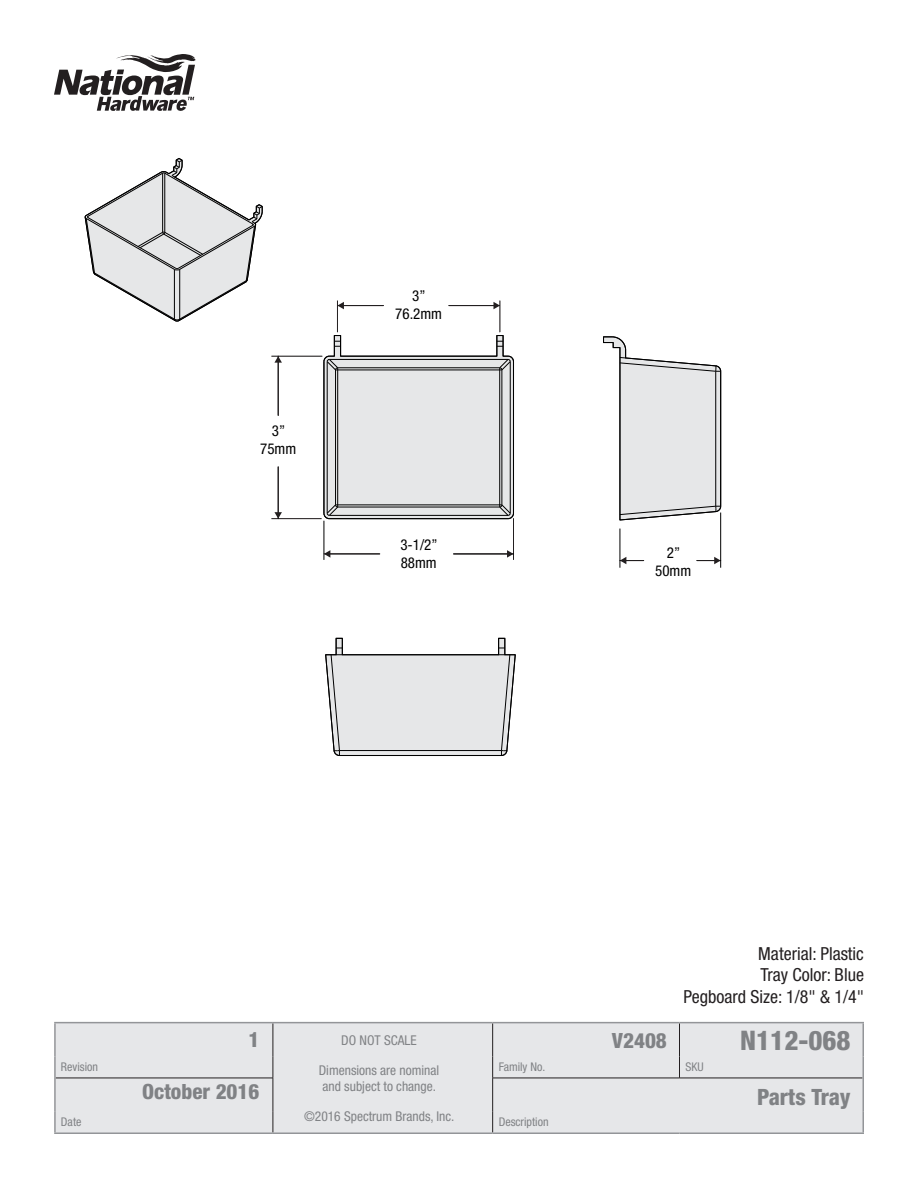
<style>
.page{position:relative;width:918px;height:1188px;background:#fff}
.page>*{position:absolute;margin:0;border:0;box-sizing:border-box;transform-origin:0 0}
.t1{font:800 condensed 27px "Helvetica Neue LT Std";color:#808285}
.t2{font:800 condensed 22.5px "Helvetica Neue LT Std";letter-spacing:-.01em;color:#808285}
.t3{font:800 condensed 21px "Helvetica Neue LT Std";color:#808285}
.t4{font:condensed 18px "Helvetica Neue LT Std";color:#231f20}
.t5{font:condensed 15px/18px "Helvetica Neue LT Std";color:#000;text-align:center}
.t6{font:condensed 13.5px/29.7px "Helvetica Neue LT Std";color:#808285;text-align:center}
.t7{font:condensed 12px "Helvetica Neue LT Std";color:#808285}
</style>
<div class="page">
<svg style="left:54px;top:54px;width:142px;height:57px"></svg>
<div style="left:56px;top:1023px;width:806px;height:109px;background:#e6e7e9"></div>
<hr style="left:273px;top:1023px;width:1px;height:33px;background:#231f20">
<hr style="left:492px;top:1023px;width:1px;height:33px;background:#231f20">
<hr style="left:679px;top:1023px;width:1px;height:33px;background:#231f20">
<svg style="left:273px;top:1056px;width:1px;height:22px"></svg>
<svg style="left:492px;top:1056px;width:1px;height:22px"></svg>
<svg style="left:679px;top:1056px;width:1px;height:22px"></svg>
<hr style="left:56px;top:1078px;width:217px;height:1px;background:#231f20">
<hr style="left:273px;top:1078px;width:1px;height:34px;background:#231f20">
<hr style="left:492px;top:1078px;width:188px;height:1px;background:#231f20">
<hr style="left:492px;top:1078px;width:1px;height:34px;background:#231f20">
<hr style="left:680px;top:1078px;width:183px;height:1px;background:#231f20">
<svg style="left:273px;top:1112px;width:1px;height:20px"></svg>
<svg style="left:492px;top:1112px;width:1px;height:20px"></svg>
<hr style="left:54px;top:1022px;width:219px;height:1px;background:#939598">
<hr style="left:54px;top:1023px;width:2px;height:33px;background:#939598">
<hr style="left:54px;top:1056px;width:2px;height:22px;background:#939598">
<hr style="left:273px;top:1022px;width:220px;height:1px;background:#939598">
<hr style="left:273px;top:1132px;width:220px;height:2px;background:#939598">
<hr style="left:493px;top:1022px;width:187px;height:1px;background:#939598">
<hr style="left:680px;top:1022px;width:184px;height:1px;background:#939598">
<hr style="left:862px;top:1023px;width:2px;height:33px;background:#939598">
<hr style="left:862px;top:1056px;width:2px;height:22px;background:#939598">
<hr style="left:54px;top:1078px;width:2px;height:34px;background:#939598">
<hr style="left:862px;top:1078px;width:2px;height:34px;background:#939598">
<hr style="left:54px;top:1112px;width:2px;height:20px;background:#939598">
<hr style="left:54px;top:1132px;width:219px;height:2px;background:#939598">
<hr style="left:862px;top:1112px;width:2px;height:20px;background:#939598">
<hr style="left:493px;top:1132px;width:187px;height:2px;background:#939598">
<hr style="left:680px;top:1132px;width:184px;height:2px;background:#939598">
<svg style="left:603px;top:336px;width:119px;height:185px"></svg>
<svg style="left:325px;top:637px;width:191px;height:119px"></svg>
<svg style="left:323px;top:335px;width:191px;height:185px;background:#d5d5d6"></svg>
<svg style="left:84px;top:158px;width:179px;height:164px"></svg>
<hr style="left:337px;top:301px;width:1px;height:31px;background:#231f20">
<hr style="left:500px;top:301px;width:1px;height:31px;background:#231f20">
<hr style="left:343px;top:305px;width:40px;height:1px;background:#231f20">
<svg style="left:338px;top:302px;width:6px;height:7px"></svg>
<hr style="left:449px;top:305px;width:46px;height:1px;background:#231f20">
<svg style="left:493px;top:302px;width:7px;height:7px"></svg>
<hr style="left:271px;top:356px;width:51px;height:1px;background:#231f20">
<hr style="left:271px;top:518px;width:51px;height:1px;background:#231f20">
<hr style="left:278px;top:362px;width:1px;height:53px;background:#231f20">
<svg style="left:274px;top:356px;width:8px;height:7px"></svg>
<hr style="left:278px;top:467px;width:1px;height:46px;background:#231f20">
<svg style="left:274px;top:512px;width:8px;height:7px"></svg>
<hr style="left:324px;top:521px;width:1px;height:39px;background:#000">
<hr style="left:513px;top:518px;width:1px;height:42px;background:#231f20">
<hr style="left:329px;top:554px;width:51px;height:1px;background:#231f20">
<svg style="left:324px;top:550px;width:6px;height:8px"></svg>
<hr style="left:454px;top:553px;width:60px;height:1px;background:#000">
<hr style="left:454px;top:554px;width:54px;height:1px;background:#231f20">
<svg style="left:507px;top:550px;width:7px;height:8px"></svg>
<hr style="left:620px;top:529px;width:1px;height:39px;background:#000">
<hr style="left:720px;top:513px;width:1px;height:55px;background:#000">
<svg style="left:620px;top:557px;width:24px;height:7px"></svg>
<svg style="left:697px;top:557px;width:24px;height:7px"></svg>
<p class="t5" style="left:260px;top:421px;width:38px">3”<br>75mm</p>
<p class="t5" style="left:395px;top:287px;width:48px">3”<br>76.2mm</p>
<p class="t5" style="left:400px;top:535px;width:39px;text-align:left">3-1/2”<br>88mm</p>
<p class="t5" style="left:655px;top:543px;width:38px">2”<br>50mm</p>
<p class="t4" style="left:758px;top:943px;width:107px">Material: Plastic</p>
<p class="t4" style="left:760px;top:964px;width:105px">Tray Color: Blue</p>
<p class="t4" style="left:684px;top:986px;width:182px">Pegboard Size: 1/8" &amp; 1/4"</p>
<p class="t3" style="left:612px;top:1028px;width:56px">V2408</p>
<p class="t1" style="left:740px;top:1024px;width:112px">N112-068</p>
<p class="t2" style="left:757px;top:1083px;width:95px">Parts Tray</p>
<h3 class="t3" style="left:248px;top:1027px;width:12px">1</h3>
<p class="t6" style="left:319px;top:1025px;width:122px">DO NOT SCALE<br>Dimensions are nominal</p>
<p class="t6" style="left:304px;top:1071px;width:152px">and subject to change. ©2016 Spectrum Brands, Inc.</p>
<p class="t7" style="left:61px;top:1060px;width:39px">Revision</p>
<p class="t7" style="left:499px;top:1060px;width:48px">Family No.</p>
<p class="t7" style="left:686px;top:1060px;width:20px">SKU</p>
<h3 class="t3" style="left:142px;top:1078px;width:119px">October 2016</h3>
<p class="t7" style="left:61px;top:1115px;width:22px">Date</p>
<p class="t7" style="left:499px;top:1115px;width:51px">Description</p>
</div>
